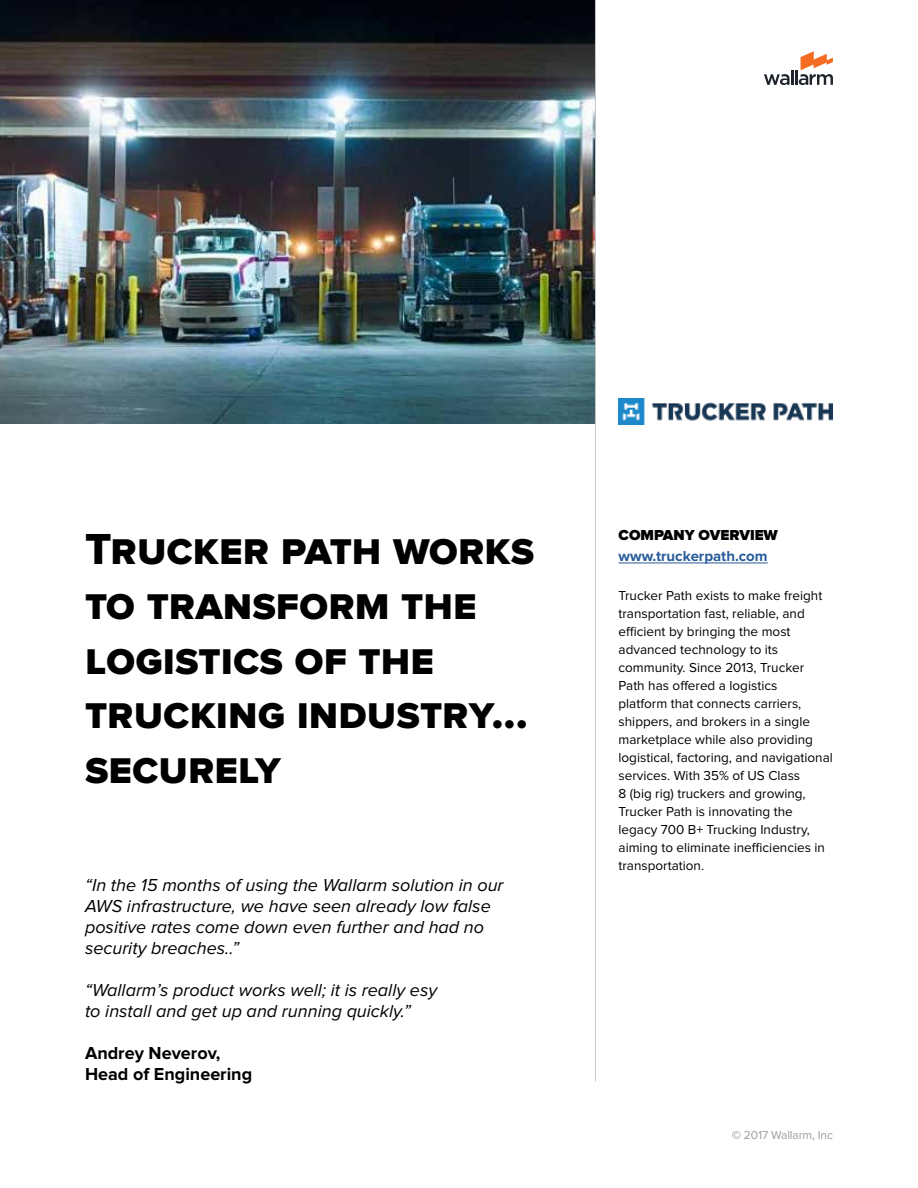
<style>
.page{position:relative;width:918px;height:1188px;background:#fff}
.page>*{position:absolute;margin:0;border:0;box-sizing:border-box;transform-origin:0 0}
.t1{font:45px/54.9px "Proxima Nova Extrabld";color:#000}
.t2{font:italic 18px/21px "Proxima Nova";color:#000}
.t3{font:700 18px/21px "Proxima Nova";color:#000}
.t4{font:700 15px "Proxima Nova";color:#275b9b}
.t5{font:900 15px "Proxima Nova";color:#000}
.t6{font:13.5px/18px "Proxima Nova";color:#000}
.t7{font:12px "Proxima Nova";letter-spacing:-.01em;color:#9d9d9c}
.s1{font-weight:900}
</style>
<div class="page">
<hr style="left:619px;top:563px;width:149px;height:1px;background:#275b9b">
<img style="left:0;top:0;width:595px;height:424px">
<hr style="left:595px;top:0;width:1px;height:1082px;background:#c6c6c6">
<img style="left:619px;top:398px;width:214px;height:27px">
<hr style="left:795px;top:70px;width:3px;height:15px;background:#1f242c">
<svg style="left:799px;top:51px;width:34px;height:34px"></svg>
<svg style="left:764px;top:70px;width:29px;height:15px"></svg>
<h1 class="t1" style="left:85px;top:523px;width:451px">Trucker path works to transform the logistics of the trucking industry... securely</h1>
<h2 class="t2" style="left:85px;top:875px;width:420px">“In the 15 months of using the Wallarm solution in our AWS infrastructure, we have seen already low false positive rates come down even further and had no security breaches..”</h2>
<h2 class="t2" style="left:85px;top:980px;width:354px">“Wallarm’s product works well; it is really esy to install and get up and running quickly.”</h2>
<h2 class="t3" style="left:85px;top:1043px;width:169px">Andrey Neverov,<br>Head of Engineering</h2>
<p class="t5" style="left:619px;top:528px;width:161px">COMPANY OVERVIEW</p>
<p class="t4" style="left:619px;top:549px;width:151px">www.truckerpath.com</p>
<p class="t6" style="left:619px;top:587px;width:216px">Trucker Path exists to make freight transportation fast, reliable, and efficient by bringing the most advanced technology to its community. Since 2013, Trucker<br>Path has offered a logistics<br>platform that connects carriers, shippers, and brokers in a single marketplace while also providing logistical, factoring, and navigational services. With 35% of US Class<br>8 (big rig) truckers and growing,<br>Trucker Path is innovating the legacy 700 B+ Trucking Industry, aiming to eliminate inefficiencies in transportation.</p>
<p class="t7" style="left:732px;top:1129px;width:103px"><span class="s1">©</span> 2017 Wallarm, Inc</p>
</div>
